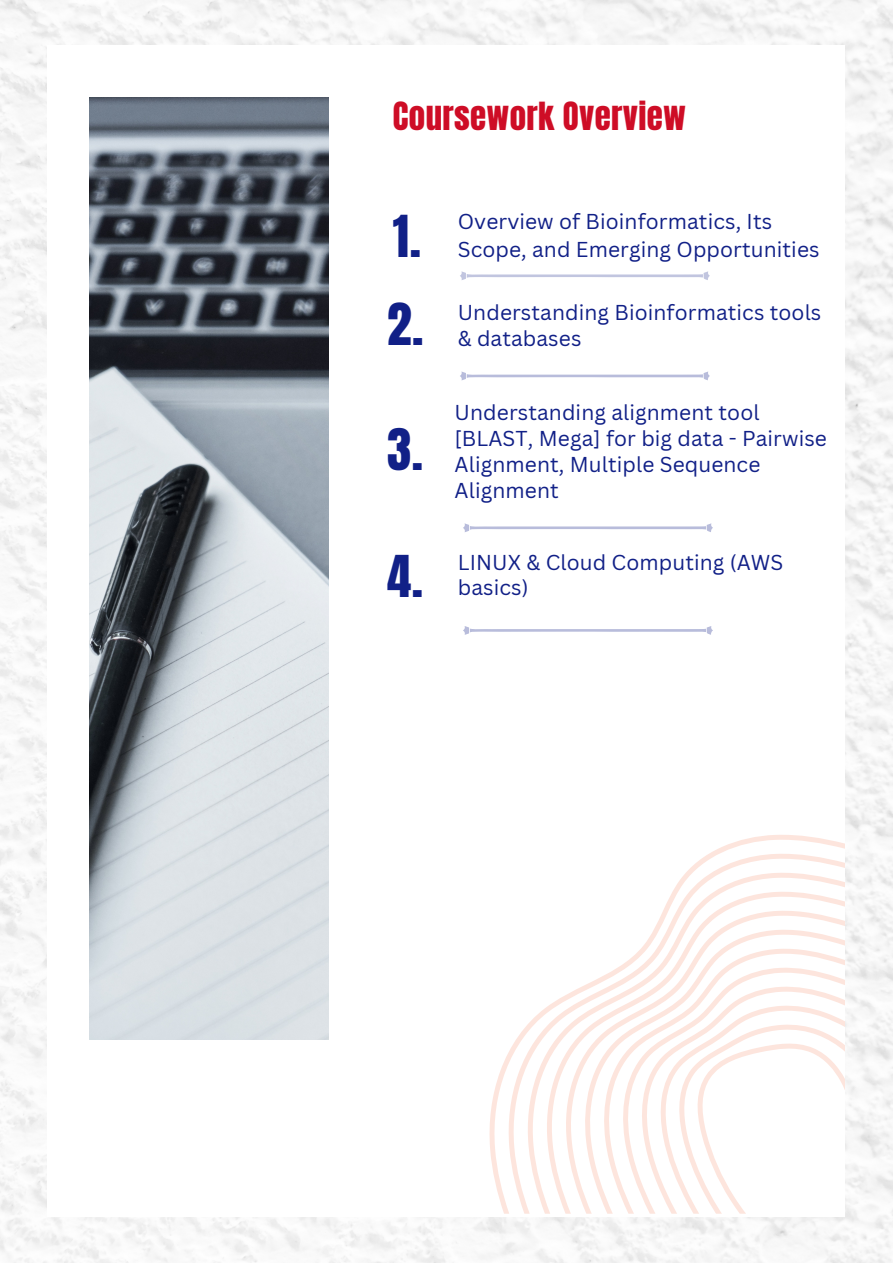
<style>
.page{position:relative;width:893px;height:1264px;background:#fff}
.page>*{position:absolute;margin:0;border:0;box-sizing:border-box;transform-origin:0 0}
.t1{font:49.5px "Anton";color:#112087}
.t2{font:49.2px "Anton";color:#112087}
.t3{font:49.05px "Anton";color:#112087}
.t4{font:33px "Anton";letter-spacing:.01em;color:#ce0d26}
.t5{font:21px/25.8px "Canva Sans";letter-spacing:.005em;color:#112087}
</style>
<div class="page">
<img style="left:89px;top:98px;width:239px;height:941px">
<svg style="left:460px;top:271px;width:250px;height:9px"></svg>
<svg style="left:460px;top:371px;width:250px;height:9px"></svg>
<svg style="left:463px;top:523px;width:250px;height:9px"></svg>
<svg style="left:463px;top:626px;width:250px;height:9px"></svg>
<svg style="left:489px;top:835px;width:355px;height:378px"></svg>
<svg style="left:507px;top:853px;width:337px;height:360px"></svg>
<svg style="left:526px;top:872px;width:318px;height:341px"></svg>
<svg style="left:545px;top:891px;width:299px;height:322px"></svg>
<svg style="left:562px;top:909px;width:282px;height:304px"></svg>
<svg style="left:584px;top:928px;width:260px;height:285px"></svg>
<svg style="left:603px;top:948px;width:241px;height:265px"></svg>
<svg style="left:619px;top:967px;width:225px;height:246px"></svg>
<svg style="left:638px;top:986px;width:206px;height:227px"></svg>
<svg style="left:660px;top:1005px;width:184px;height:208px"></svg>
<p class="t4" style="left:393px;top:93px;width:294px">Coursework Overview</p>
<p class="t2" style="left:393px;top:201px;width:30px">1.</p>
<p class="t1" style="left:387px;top:288px;width:38px">2.</p>
<p class="t3" style="left:387px;top:414px;width:37px">3.</p>
<p class="t3" style="left:387px;top:541px;width:37px">4.</p>
<p class="t5" style="left:457px;top:208px;width:316px">Overview of Bioinformatics, Its</p>
<p class="t5" style="left:457px;top:236px;width:363px">Scope, and Emerging Opportunities</p>
<p class="t5" style="left:457px;top:299px;width:365px">Understanding Bioinformatics tools &amp; databases</p>
<p class="t5" style="left:454px;top:399px;width:374px">Understanding alignment tool [BLAST, Mega] for big data - Pairwise<br>Alignment, Multiple Sequence<br>Alignment</p>
<p class="t5" style="left:457px;top:548px;width:327px">LINUX &amp; Cloud Computing (AWS basics)</p>
</div>
